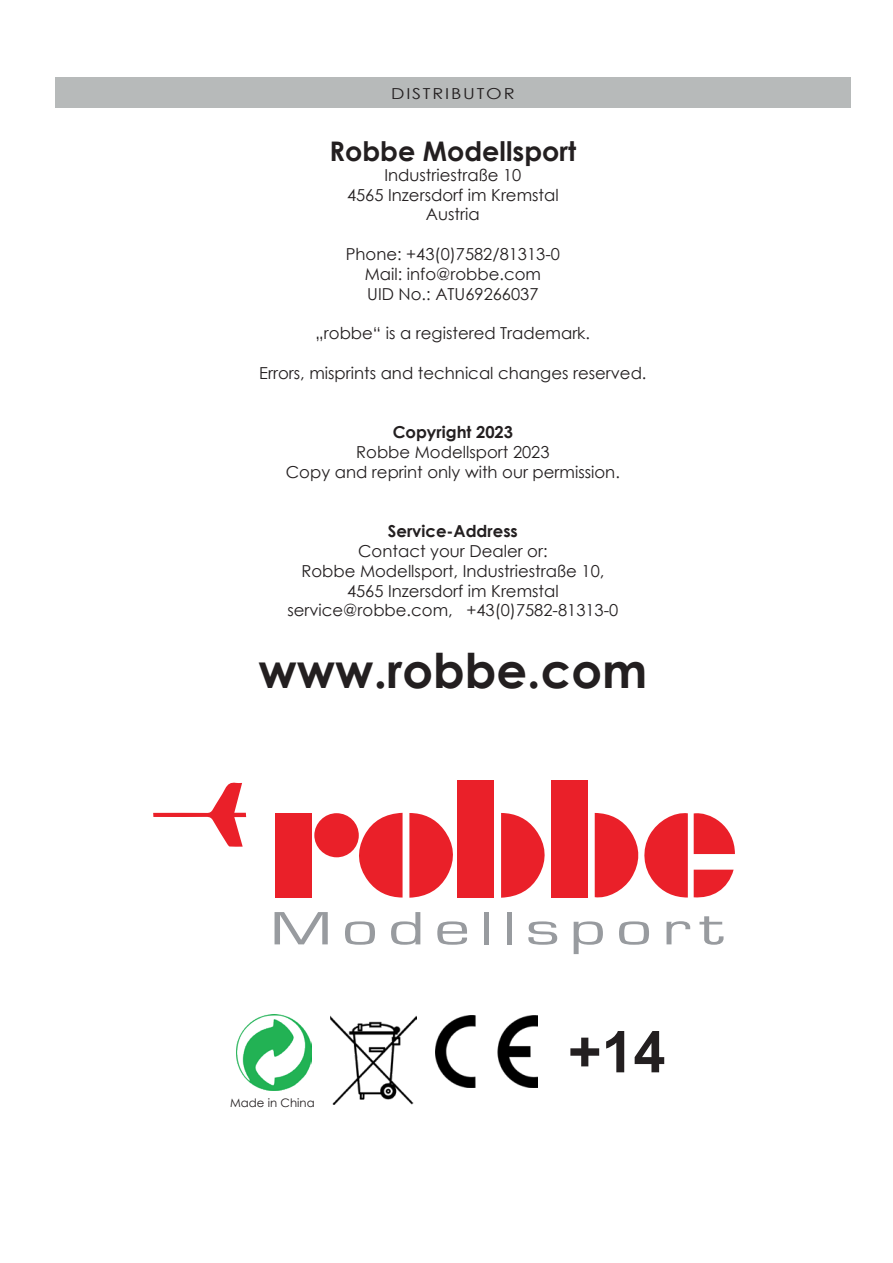
<style>
.page{position:relative;width:893px;height:1263px;background:#fff}
.page>*{position:absolute;margin:0;border:0;box-sizing:border-box;transform-origin:0 0}
.t1{font:700 57.45px "Arial";color:#231f20}
.t2{font:48.45px "Eurostile";letter-spacing:.125em;color:#989b9f;scale:1.5 1}
.t3{font:700 48px "Century Gothic";color:#231f20}
.t4{font:700 27px "Century Gothic";color:#231f20}
.t5{font:16.5px/19.8px "Century Gothic";color:#231f20;text-align:center}
.t6{font:700 16.5px "Century Gothic";color:#231f20}
.t7{font:15.15px "Century Gothic";letter-spacing:.1em;color:#231f20;scale:1.19 1}
.t8{font:11.7px "Century Gothic";color:#231f20}
</style>
<div class="page">
<div style="left:457px;top:780px;width:37px;height:117px;background:#ea2029"></div>
<div style="left:551px;top:780px;width:37px;height:117px;background:#ea2029"></div>
<div style="left:276px;top:813px;width:36px;height:84px;background:#ea2029"></div>
<svg style="left:595px;top:812px;width:93px;height:86px"></svg>
<svg style="left:501px;top:813px;width:44px;height:85px"></svg>
<svg style="left:409px;top:813px;width:44px;height:85px"></svg>
<svg style="left:356px;top:813px;width:47px;height:84px"></svg>
<div style="left:314px;top:813px;width:45px;height:44px;background:#ea2029;border-radius:50%"></div>
<svg style="left:153px;top:782px;width:93px;height:65px"></svg>
<svg style="left:694px;top:813px;width:41px;height:41px"></svg>
<svg style="left:694px;top:870px;width:40px;height:28px"></svg>
<div style="left:55px;top:77px;width:795px;height:31px;background:#b7baba"></div>
<img style="left:330px;top:1015px;width:86px;height:89px">
<img style="left:236px;top:1015px;width:75px;height:76px">
<img style="left:435px;top:1015px;width:102px;height:72px">
<p class="t7" style="left:391px;top:83px;width:105px">DISTRIBUTOR</p>
<h3 class="t4" style="left:329px;top:131px;width:248px">Robbe Modellsport</h3>
<p class="t5" style="left:347px;top:165px;width:213px">Industriestraße 10<br>4565 Inzersdorf im Kremstal<br>Austria</p>
<p class="t5" style="left:346px;top:244px;width:216px">Phone: +43(0)7582/81313-0<br>Mail: info@robbe.com<br>UID No.: ATU69266037</p>
<p class="t5" style="left:316px;top:323px;width:276px">„robbe“ is a registered Trademark.</p>
<p class="t5" style="left:259px;top:363px;width:389px">Errors, misprints and technical changes reserved.</p>
<p class="t6" style="left:393px;top:420px;width:122px">Copyright 2023</p>
<p class="t5" style="left:286px;top:442px;width:336px">Robbe Modellsport 2023<br>Copy and reprint only with our permission.</p>
<p class="t6" style="left:388px;top:519px;width:132px">Service-Address</p>
<p class="t5" style="left:287px;top:541px;width:333px">Contact your Dealer or:<br>Robbe Modellsport, Industriestraße 10, 4565 Inzersdorf im Kremstal service@robbe.com, +43(0)7582-81313-0</p>
<h3 class="t3" style="left:258px;top:634px;width:390px">www.robbe.com</h3>
<h2 class="t2" style="left:270px;top:902px;width:304px">Modellsport</h2>
<p class="t8" style="left:230px;top:1094px;width:86px">Made in China</p>
<h1 class="t1" style="left:568px;top:1012px;width:99px">+14</h1>
</div>
